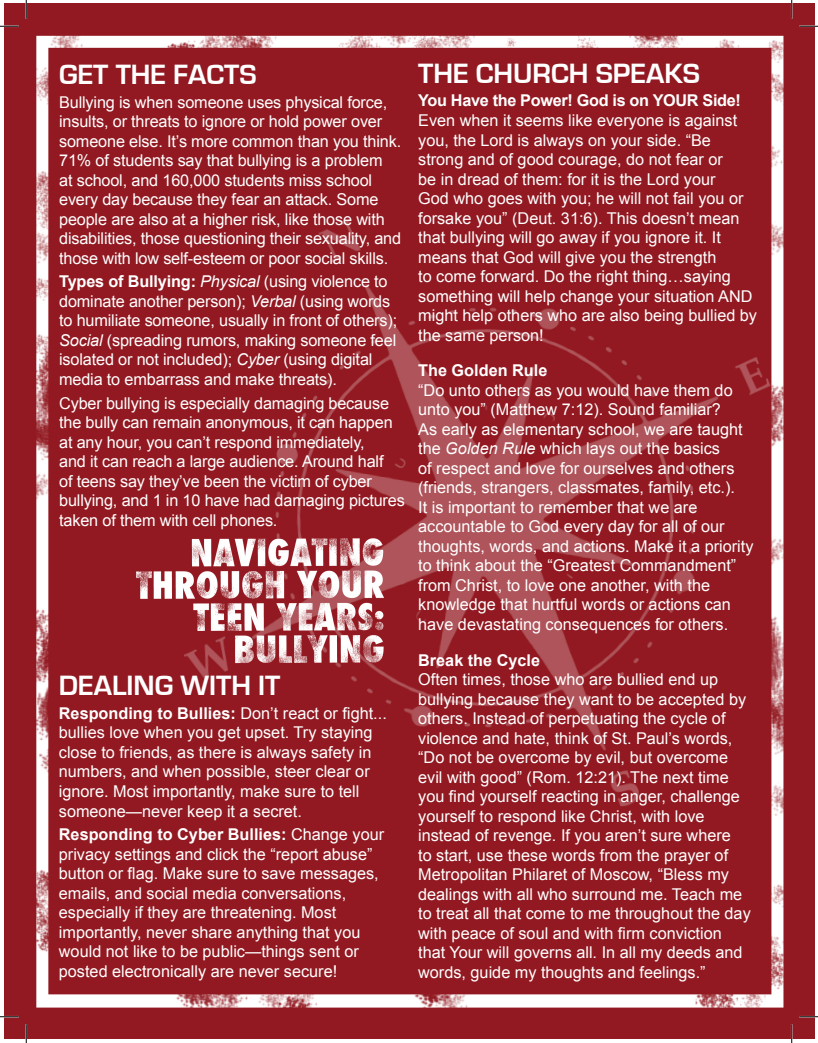
<style>
.page{position:relative;width:818px;height:1043px;background:#fff}
.page>*{position:absolute;margin:0;border:0;box-sizing:border-box;transform-origin:0 0}
.t1{font:700 28.75px "Eurostile";color:#fff}
.t2{font:16.25px/19.5px "Arial";color:#fff}
.t3{font:700 16.25px "Arial";color:#fff}
.s1{font-weight:700}
.s2{font-style:italic}
</style>
<div class="page">
<div style="left:4px;top:4px;width:810px;height:1035px;background:#921921"></div>
<img style="left:36px;top:35px;width:748px;height:973px">
<img style="left:42px;top:534px;width:372px;height:132px">
<svg style="left:0;top:25px;width:19px;height:2px"></svg>
<svg style="left:799px;top:25px;width:19px;height:2px"></svg>
<svg style="left:0;top:1016px;width:19px;height:1px"></svg>
<svg style="left:799px;top:1015px;width:19px;height:2px"></svg>
<svg style="left:25px;top:0;width:2px;height:19px"></svg>
<svg style="left:25px;top:1024px;width:2px;height:18px"></svg>
<svg style="left:790px;top:0;width:2px;height:19px"></svg>
<svg style="left:790px;top:1024px;width:2px;height:18px"></svg>
<p class="t1" style="left:59px;top:59px;width:199px">GET THE FACTS</p>
<p class="t2" style="left:59px;top:92px;width:343px">Bullying is when someone uses physical force, insults, or threats to ignore or hold power over someone else. It’s more common than you think.<br>71% of students say that bullying is a problem<br>at school, and 160,000 students miss school every day because they fear an attack. Some people are also at a higher risk, like those with disabilities, those questioning their sexuality, and those with low self-esteem or poor social skills.</p>
<p class="t2" style="left:59px;top:272px;width:339px"><span class="s1">Types of Bullying:</span> <span class="s2">Physical</span> (using violence to dominate another person); <span class="s2">Verbal</span> (using words to humiliate someone, usually in front of others); <span class="s2">Social</span> (spreading rumors, making someone feel isolated or not included); <span class="s2">Cyber</span> (using digital media to embarrass and make threats).</p>
<p class="t2" style="left:59px;top:393px;width:347px">Cyber bullying is especially damaging because the bully can remain anonymous, it can happen at any hour, you can’t respond immediately,<br>and it can reach a large audience. Around half<br>of teens say they’ve been the victim of cyber bullying, and 1 in 10 have had damaging pictures taken of them with cell phones.</p>
<p class="t1" style="left:59px;top:670px;width:223px">DEALING WITH IT</p>
<p class="t2" style="left:59px;top:703px;width:329px"><span class="s1">Responding to Bullies:</span> Don’t react or fight... bullies love when you get upset. Try staying close to friends, as there is always safety in numbers, and when possible, steer clear or ignore. Most importantly, make sure to tell someone—never keep it a secret.</p>
<p class="t2" style="left:59px;top:825px;width:327px"><span class="s1">Responding to Cyber Bullies:</span> Change your privacy settings and click the “report abuse” button or flag. Make sure to save messages, emails, and social media conversations, especially if they are threatening. Most importantly, never share anything that you would not like to be public—things sent or posted electronically are never secure!</p>
<p class="t1" style="left:418px;top:58px;width:283px">THE CHURCH SPEAKS</p>
<p class="t2" style="left:418px;top:91px;width:340px"><span class="s1">You Have the Power! God is on YOUR Side!<br></span>Even when it seems like everyone is against you, the Lord is always on your side. “Be strong and of good courage, do not fear or<br>be in dread of them: for it is the Lord your<br>God who goes with you; he will not fail you or forsake you” (Deut. 31:6). This doesn’t mean that bullying will go away if you ignore it. It means that God will give you the strength<br>to come forward. Do the right thing…saying something will help change your situation AND might help others who are also being bullied by the same person!</p>
<p class="t3" style="left:418px;top:360px;width:131px">The Golden Rule</p>
<p class="t2" style="left:418px;top:380px;width:337px">“Do unto others as you would have them do unto you” (Matthew 7:12). Sound familiar?<br>As early as elementary school, we are taught the <span class="s2">Golden Rule</span> which lays out the basics<br>of respect and love for ourselves and others (friends, strangers, classmates, family, etc.).<br>It is important to remember that we are accountable to God every day for all of our thoughts, words, and actions. Make it a priority to think about the “Greatest Commandment” from Christ, to love one another, with the knowledge that hurtful words or actions can have devastating consequences for others.</p>
<p class="t3" style="left:418px;top:649px;width:123px">Break the Cycle</p>
<p class="t2" style="left:418px;top:670px;width:334px">Often times, those who are bullied end up bullying because they want to be accepted by others. Instead of perpetuating the cycle of violence and hate, think of St. Paul’s words, “Do not be overcome by evil, but overcome evil with good” (Rom. 12:21). The next time you find yourself reacting in anger, challenge yourself to respond like Christ, with love instead of revenge. If you aren’t sure where<br>to start, use these words from the prayer of Metropolitan Philaret of Moscow, “Bless my dealings with all who surround me. Teach me to treat all that come to me throughout the day with peace of soul and with firm conviction that Your will governs all. In all my deeds and words, guide my thoughts and feelings.”</p>
</div>
